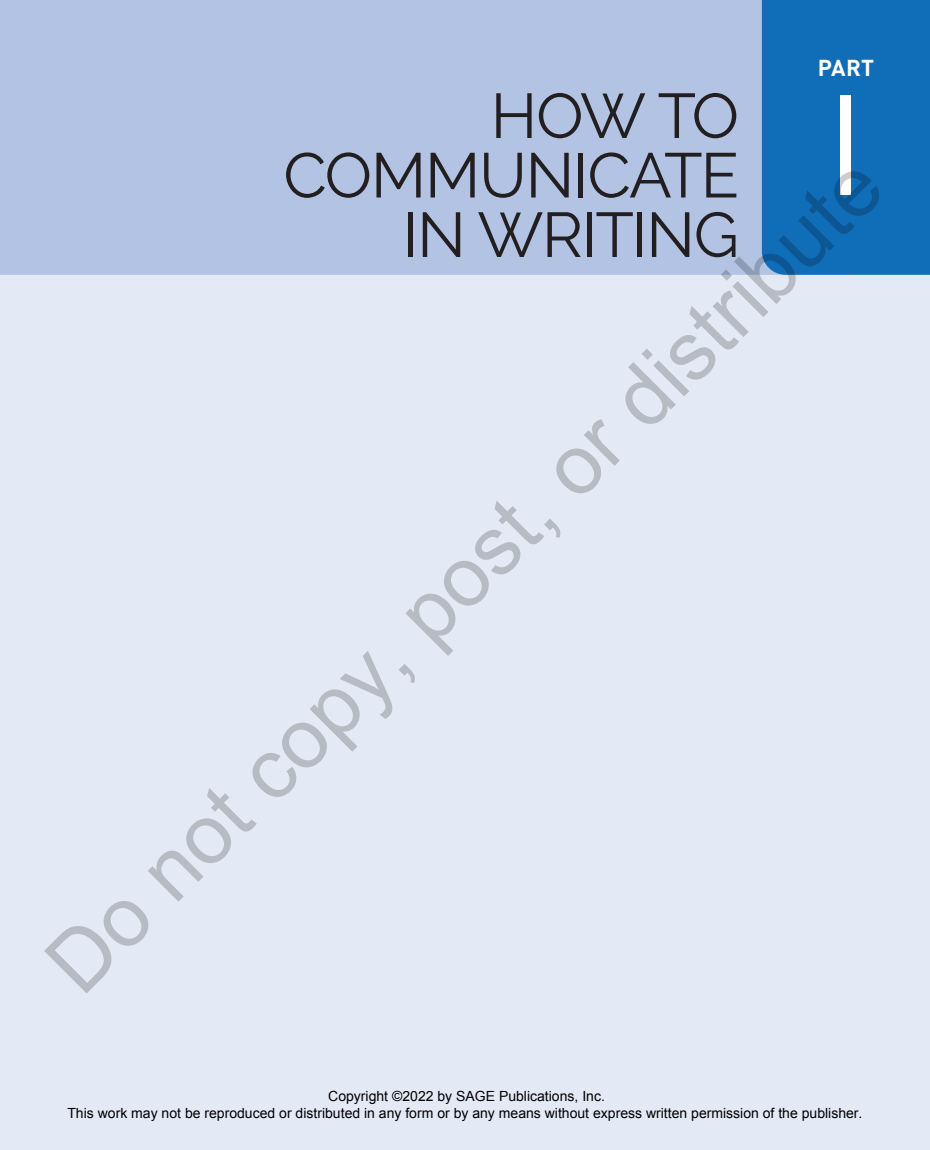
<style>
.page{position:relative;width:930px;height:1150px;background:#fff}
.page>*{position:absolute;margin:0;border:0;box-sizing:border-box;transform-origin:0 0}
.t1{font:140px "DIN Pro";color:#fff}
.t2{font:84px "Arial";color:rgb(0 0 0/.2)}
.t3{font:63px/59.5px "Raleway";letter-spacing:-.02em;color:#231f20;text-align:right}
.t4{font:700 22.75px "DIN Pro";color:#fff}
.t5{font:14px/16.8px "Arial";color:#000;text-align:center}
</style>
<div class="page">
<div style="left:0;top:275px;width:929px;height:875px;background:#e3e9f5"></div>
<div style="left:0;top:0;width:761px;height:275px;background:#b3c3e4"></div>
<div style="left:761px;top:0;width:168px;height:275px;background:#106db7"></div>
<h3 class="t4" style="left:817px;top:49px;width:58px">PART</h3>
<h3 class="t3" style="left:283px;top:83px;width:457px">HOW TO<br>COMMUNICATE<br>IN WRITING</h3>
<h1 class="t1" style="left:826px;top:35px;width:41px">I</h1>
<h2 class="t2" style="left:22px;top:938px;width:1141px;rotate:-45deg">Do not copy, post, or distribute</h2>
<p class="t5" style="left:67px;top:1088px;width:796px">Copyright ©2022 by SAGE Publications, Inc.<br>This work may not be reproduced or distributed in any form or by any means without express written permission of the publisher.</p>
</div>
